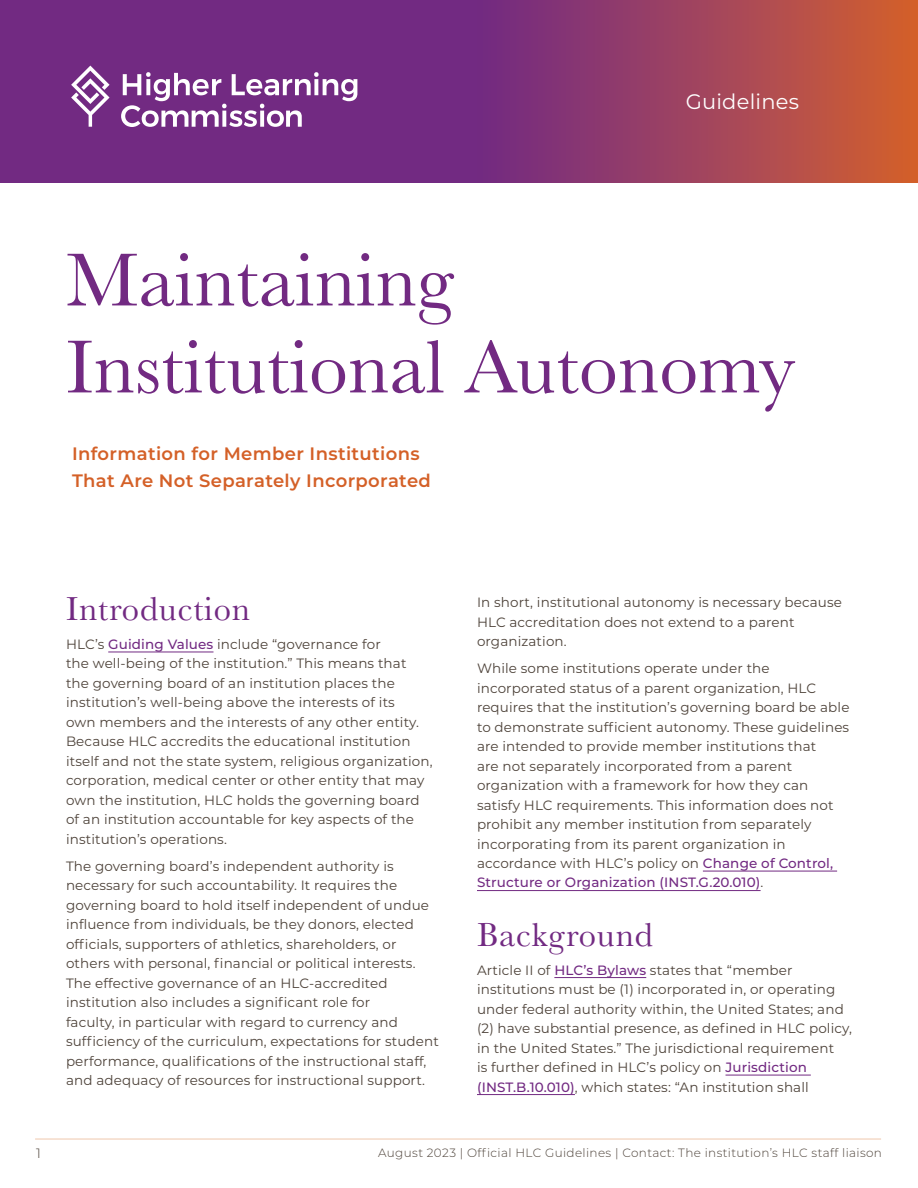
<style>
.page{position:relative;width:918px;height:1188px;background:#fff}
.page>*{position:absolute;margin:0;border:0;box-sizing:border-box;transform-origin:0 0}
.t1{font:78px/87px "Baskerville";color:#722a82}
.t2{font:34.5px "Baskerville";letter-spacing:.025em;color:#722a82}
.document_id{font:21px "Montserrat";letter-spacing:.01em;color:#fff}
.Header_1_Montserrat{font:600 18px/27px "Montserrat";letter-spacing:.02em;color:#d46027}
.body{font:13.5px/19.5px "Montserrat";letter-spacing:.01em;color:#4d4239}
.body_more{font:13.5px/19.5px "Montserrat";letter-spacing:.01em;color:#4d4239}
.t3{font:300 13.5px "Montserrat";color:#4d4239}
.t4{font:300 12px "Montserrat";letter-spacing:.03em;color:#4d4239}
.s1{font-weight:500;color:#722a82}
</style>
<div class="page">
<div style="left:0;top:0;width:918px;height:183px;background:#722a82"></div>
<svg style="left:121px;top:72px;width:236px;height:55px"></svg>
<svg style="left:71px;top:66px;width:39px;height:61px"></svg>
<div style="left:477px;top:0;width:441px;height:183px;background:linear-gradient(to right,#702987,#d35f30)"></div>
<hr style="left:108px;top:652px;width:105px;height:1px;background:#722a82">
<hr style="left:703px;top:871px;width:134px;height:1px;background:#722a82">
<hr style="left:477px;top:890px;width:284px;height:1px;background:#722a82">
<hr style="left:554px;top:977px;width:92px;height:1px;background:#722a82">
<hr style="left:726px;top:1075px;width:85px;height:1px;background:#722a82">
<hr style="left:477px;top:1094px;width:98px;height:1px;background:#722a82">
<hr style="left:35px;top:1139px;width:846px;height:1px;background:#efc7ac">
<p class="document_id" style="left:686px;top:87px;width:115px">Guidelines</p>
<h1 class="t1" style="left:66px;top:238px;width:731px">Maintaining<br>Institutional Autonomy</h1>
<p class="Header_1_Montserrat" style="left:72px;top:440px;width:360px">Information for Member Institutions<br>That Are Not Separately Incorporated</p>
<h2 class="t2" style="left:66px;top:587px;width:186px">Introduction</h2>
<p class="body_more" style="left:66px;top:634px;width:368px">HLC’s <span class="s1">Guiding Values</span> include “governance for<br>the well-being of the institution.” This means that the governing board of an institution places the institution’s well-being above the interests of its<br>own members and the interests of any other entity.<br>Because HLC accredits the educational institution itself and not the state system, religious organization, corporation, medical center or other entity that may own the institution, HLC holds the governing board of an institution accountable for key aspects of the institution’s operations.</p>
<p class="body" style="left:66px;top:856px;width:374px">The governing board’s independent authority is necessary for such accountability. It requires the governing board to hold itself independent of undue influence from individuals, be they donors, elected officials, supporters of athletics, shareholders, or others with personal, financial or political interests.<br>The effective governance of an HLC-accredited institution also includes a significant role for<br>faculty, in particular with regard to currency and sufficiency of the curriculum, expectations for student performance, qualifications of the instructional staff, and adequacy of resources for instructional support.</p>
<p class="body" style="left:477px;top:592px;width:367px">In short, institutional autonomy is necessary because<br>HLC accreditation does not extend to a parent organization.</p>
<p class="body" style="left:477px;top:658px;width:374px">While some institutions operate under the incorporated status of a parent organization, HLC requires that the institution’s governing board be able to demonstrate sufficient autonomy. These guidelines are intended to provide member institutions that<br>are not separately incorporated from a parent organization with a framework for how they can satisfy HLC requirements. This information does not prohibit any member institution from separately incorporating from its parent organization in accordance with HLC’s policy on <span class="s1">Change of Control, Structure or Organization (INST.G.20.010)</span>.</p>
<h2 class="t2" style="left:477px;top:913px;width:177px">Background</h2>
<p class="body_more" style="left:477px;top:960px;width:377px">Article II of <span class="s1">HLC’s Bylaws</span> states that “member institutions must be (1) incorporated in, or operating under federal authority within, the United States; and (2) have substantial presence, as defined in HLC policy, in the United States.” The jurisdictional requirement<br>is further defined in HLC’s policy on <span class="s1">Jurisdiction (INST.B.10.010)</span>, which states: “An institution shall</p>
<p class="t3" style="left:36px;top:1144px;width:6px">1</p>
<p class="t4" style="left:378px;top:1144px;width:505px">August 2023 | Official HLC Guidelines | Contact: The institution’s HLC staff liaison</p>
</div>
